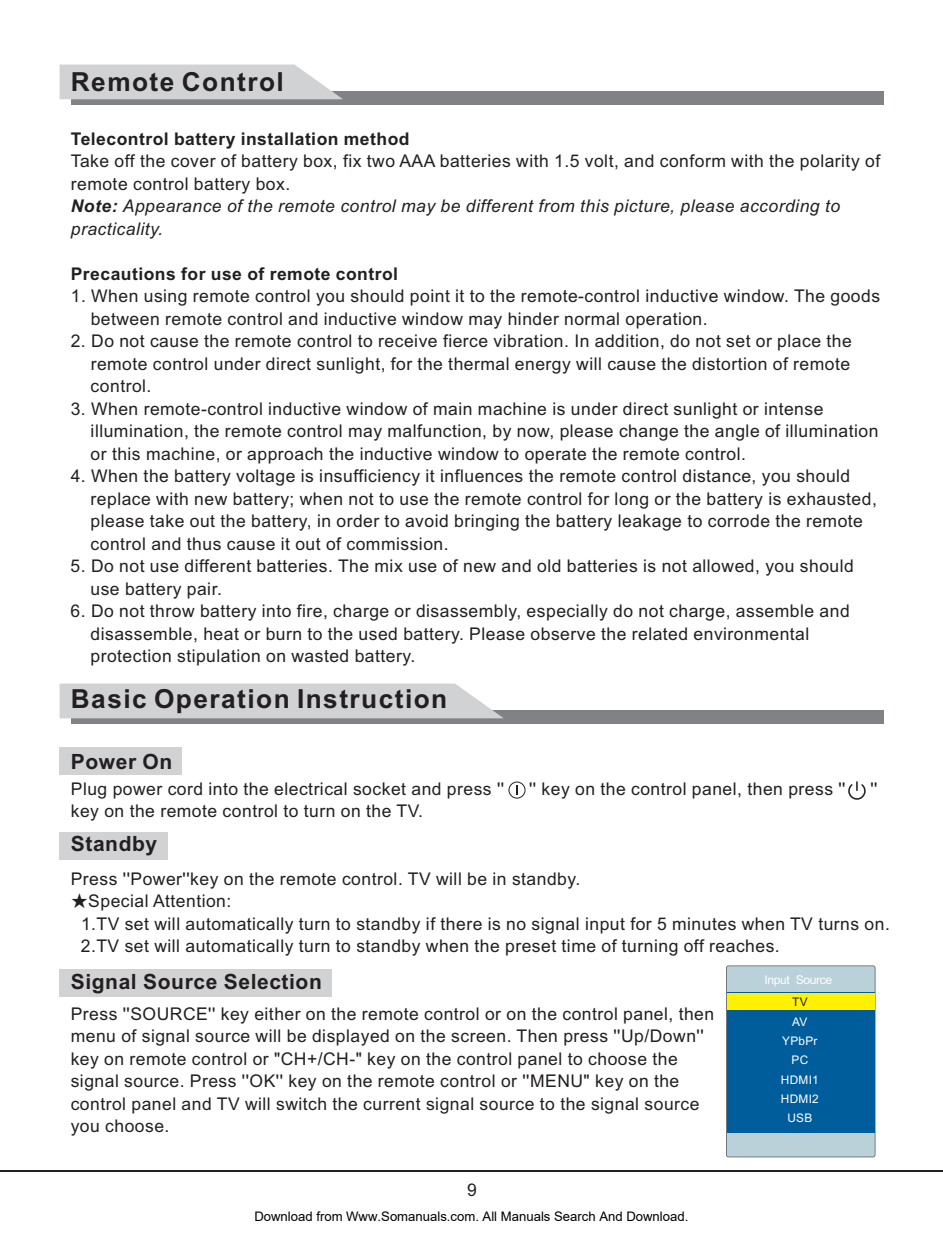
<style>
.page{position:relative;width:943px;height:1241px;background:#fff}
.page>*{position:absolute;margin:0;border:0;box-sizing:border-box;transform-origin:0 0}
.t1{font:700 26.25px "Arial";letter-spacing:.055em;color:#231f20}
.t2{font:700 21px "Arial";letter-spacing:.03em;color:#231f20}
.t3{font:17.5px/22.4px "Arial";letter-spacing:.03em;color:#231f20}
.t4{font:700 17.5px "Arial";letter-spacing:.03em;color:#231f20}
.t5{font:13.12px "Arial";color:#000}
.t6{font:12.08px "Arial";letter-spacing:-.03em;color:#fff}
.t7{font:11.9px/19.2px "Arial";letter-spacing:.02em;color:#fff;text-align:center}
.t8{font:11.9px "Arial";color:#231f20}
.s1{font-weight:700;font-style:italic}
.s2{font-style:italic}
.s3{font-family:"Sim Sun"}
</style>
<div class="page">
<hr style="left:0;top:1169px;width:943px;height:1px;background:#231f20">
<div style="left:60px;top:747px;width:122px;height:28px;background:#d1d2d4"></div>
<div style="left:60px;top:832px;width:108px;height:27px;background:#d1d2d4"></div>
<div style="left:60px;top:969px;width:272px;height:27px;background:#d1d2d4"></div>
<div style="left:71px;top:91px;width:812px;height:13px;background:#808285"></div>
<svg style="left:60px;top:64px;width:283px;height:35px;background:#d4d5d7"></svg>
<div style="left:71px;top:709px;width:812px;height:14px;background:#808285"></div>
<svg style="left:60px;top:683px;width:443px;height:35px;background:#d3d4d6"></svg>
<div style="left:508px;top:781px;width:17px;height:17px;border:1px solid #231f20;border-radius:50%"></div>
<svg style="left:516px;top:785px;width:2px;height:9px"></svg>
<svg style="left:848px;top:781px;width:18px;height:19px"></svg>
<div style="left:726px;top:966px;width:148px;height:190px;background:#bad1d9;border-radius:2px"></div>
<div style="left:726px;top:991px;width:148px;height:141px;background:#005d9c"></div>
<div style="left:726px;top:993px;width:148px;height:16px;background:#fff101"></div>
<h1 class="t1" style="left:71px;top:72px;width:214px">Remote Control</h1>
<p class="t4" style="left:71px;top:132px;width:340px">Telecontrol battery installation method</p>
<p class="t3" style="left:71px;top:152px;width:810px">Take off the cover of battery box, fix two AAA batteries with 1.5 volt, and conform with the polarity of remote control battery box.<br><span class="s1">Note:</span> <span class="s2">Appearance of the remote control may be different from this picture, please according to practicality.</span></p>
<p class="t4" style="left:71px;top:267px;width:329px">Precautions for use of remote control</p>
<p class="t3" style="left:91px;top:286px;width:791px;text-indent:-20px">1. When using remote control you should point it to the remote-control inductive window. The goods between remote control and inductive window may hinder normal operation.</p>
<p class="t3" style="left:91px;top:331px;width:762px;text-align:justify;text-indent:-20px">2. Do not cause the remote control to receive fierce vibration. In addition, do not set or place the remote control under direct sunlight, for the thermal energy will cause the distortion of remote control.</p>
<p class="t3" style="left:91px;top:399px;width:789px;text-indent:-20px">3. When remote-control inductive window of main machine is under direct sunlight or intense illumination, the remote control may malfunction, by now, please change the angle of illumination or this machine, or approach the inductive window to operate the remote control.</p>
<p class="t3" style="left:91px;top:466px;width:787px;text-indent:-20px">4. When the battery voltage is insufficiency it influences the remote control distance, you should replace with new battery; when not to use the remote control for long or the battery is exhausted, please take out the battery, in order to avoid bringing the battery leakage to corrode the remote control and thus cause it out of commission.</p>
<p class="t3" style="left:90px;top:556px;width:764px;text-indent:-20px">5. Do not use different batteries. The mix use of new and old batteries is not allowed, you should use battery pair.</p>
<p class="t3" style="left:90px;top:601px;width:760px;text-indent:-20px">6. Do not throw battery into fire, charge or disassembly, especially do not charge, assemble and disassemble, heat or burn to the used battery. Please observe the related environmental protection stipulation on wasted battery.</p>
<h1 class="t1" style="left:71px;top:688px;width:378px">Basic Operation Instruction</h1>
<p class="t2" style="left:71px;top:753px;width:103px">Power On</p>
<p class="t3" style="left:71px;top:779px;width:435px">Plug power cord into the electrical socket and press ''</p>
<p class="t3" style="left:529px;top:779px;width:318px">'' key on the control panel, then press ''</p>
<p class="t3" style="left:870px;top:779px;width:9px">''</p>
<p class="t3" style="left:71px;top:801px;width:354px">key on the remote control to turn on the TV.</p>
<p class="t2" style="left:71px;top:836px;width:88px">Standby</p>
<p class="t3" style="left:71px;top:869px;width:511px">Press ''Power''key on the remote control. TV will be in standby.</p>
<p class="t3" style="left:81px;top:891px;width:810px;text-indent:-10px"><span class="s3">★</span>Special Attention:<br>1.TV set will automatically turn to standby if there is no signal input for 5 minutes when TV turns on.<br>2.TV set will automatically turn to standby when the preset time of turning off reaches.</p>
<p class="t2" style="left:71px;top:973px;width:252px">Signal Source Selection</p>
<p class="t3" style="left:71px;top:1004px;width:645px">Press ''SOURCE'' key either on the remote control or on the control panel, then menu of signal source will be displayed on the screen. Then press ''Up/Down'' key on remote control or "CH+/CH-" key on the control panel to choose the signal source. Press ''OK'' key on the remote control or ''MENU" key on the control panel and TV will switch the current signal source to the signal source you choose.</p>
<p class="t3" style="left:467px;top:1180px;width:11px">9</p>
<p class="t5" style="left:254px;top:1208px;width:435px">Download from Www.Somanuals.com. All Manuals Search And Download.</p>
<p class="t6" style="left:764px;top:974px;width:69px">Input Source</p>
<p class="t8" style="left:792px;top:997px;width:17px">TV</p>
<p class="t7" style="left:781px;top:1012px;width:39px">AV<br>YPbPr<br>PC<br>HDMI1<br>HDMI2<br>USB</p>
</div>
